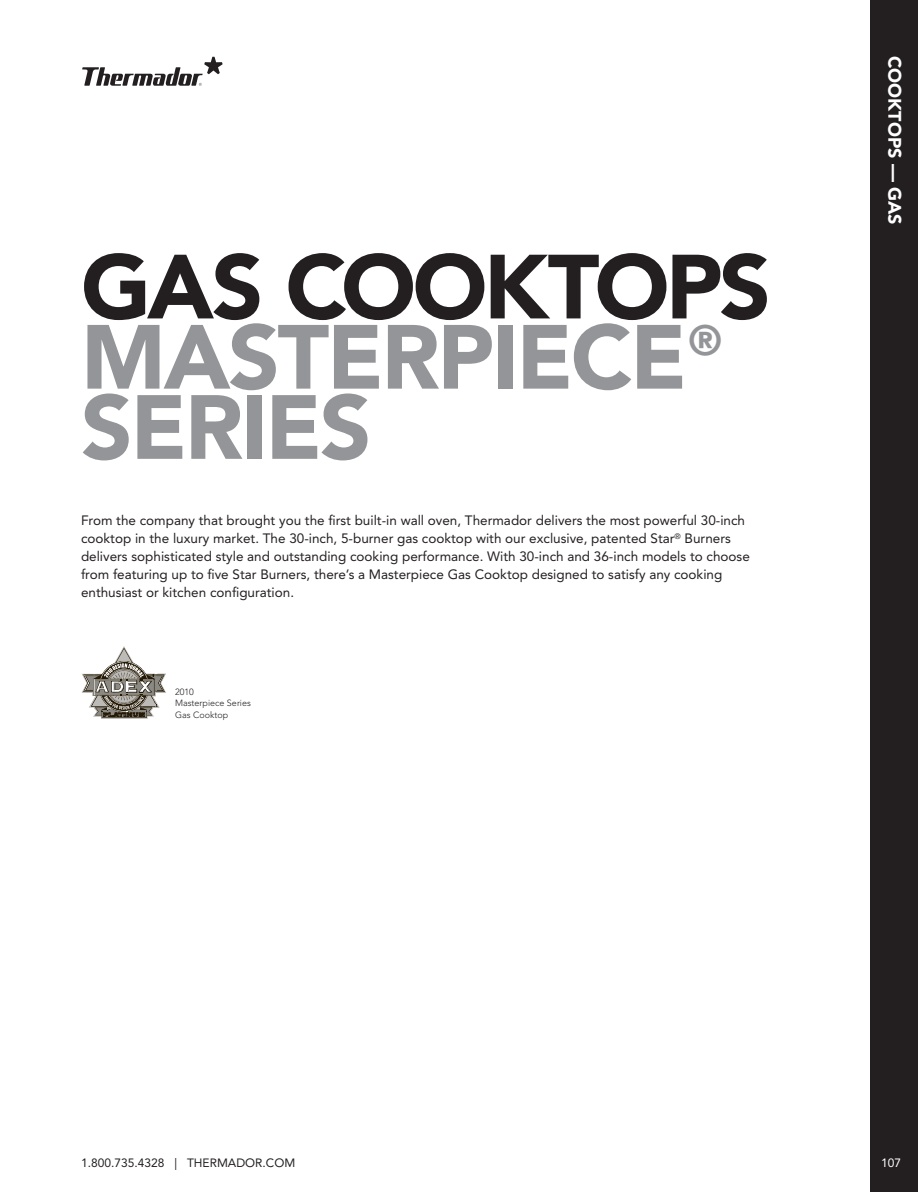
<style>
.page{position:relative;width:918px;height:1192px;background:#fff}
.page>*{position:absolute;margin:0;border:0;box-sizing:border-box;transform-origin:0 0}
.t1{font:900 90px/70.2px "Avenir LT Std";letter-spacing:-.025em;color:#939598}
.t2{font:900 90px "Avenir LT Std";letter-spacing:-.04em;color:#231f20}
.t3{font:900 42px "Avenir LT Std";color:#939598}
.t4{font:900 18px "Avenir LT Std";color:#fff}
.t5{font:13.5px/18px "Avenir LT Std";color:#231f20}
.t6{font:12px "Avenir LT Std";color:#231f20}
.t7{font:12px "Avenir LT Std";color:#fff}
.t8{font:300 9px/11.2px "Avenir LT Std";color:#231f20}
</style>
<div class="page">
<div style="left:870px;top:0;width:48px;height:1192px;background:#231f20"></div>
<svg style="left:82px;top:57px;width:141px;height:29px"></svg>
<svg style="left:81px;top:646px;width:85px;height:73px"></svg>
<h1 class="t2" style="left:81px;top:233px;width:691px">GAS COOKTOPS</h1>
<h1 class="t1" style="left:81px;top:322px;width:607px">MASTERPIECE<br>SERIES</h1>
<h2 class="t3" style="left:688px;top:315px;width:35px">®</h2>
<p class="t5" style="left:81px;top:512px;width:670px">From the company that brought you the first built-in wall oven, Thermador delivers the most powerful 30-inch cooktop in the luxury market. The 30-inch, 5-burner gas cooktop with our exclusive, patented Star<sup>®</sup> Burners delivers sophisticated style and outstanding cooking performance. With 30-inch and 36-inch models to choose from featuring up to five Star Burners, there’s a Masterpiece Gas Cooktop designed to satisfy any cooking enthusiast or kitchen configuration.</p>
<p class="t8" style="left:175px;top:686px;width:77px">2010<br>Masterpiece Series<br>Gas Cooktop</p>
<h3 class="t4" style="left:906px;top:56px;width:170px;rotate:90deg">COOKTOPS — GAS</h3>
<p class="t6" style="left:81px;top:1156px;width:216px">1.800.735.4328 | THERMADOR.COM</p>
<p class="t7" style="left:881px;top:1156px;width:22px">107</p>
</div>
